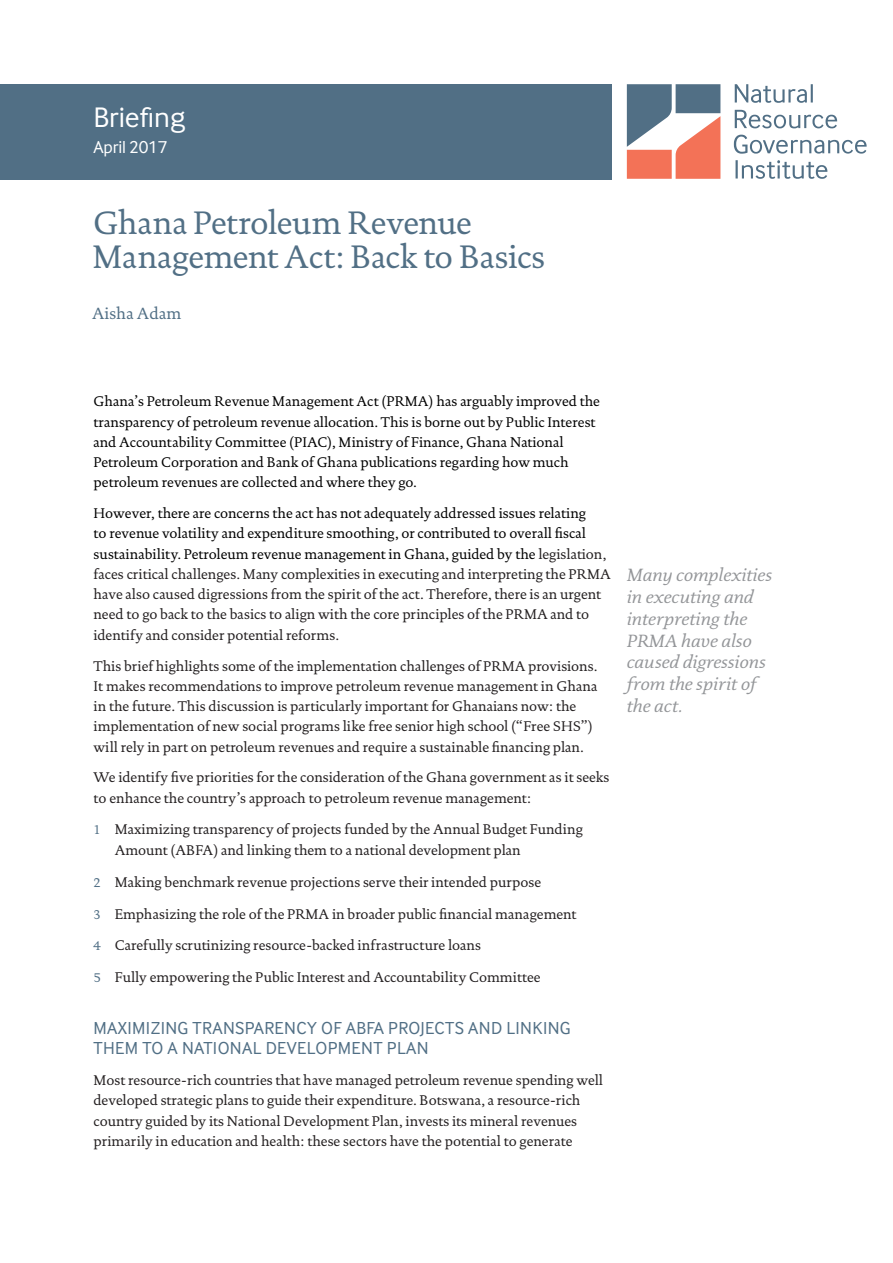
<style>
.page{position:relative;width:893px;height:1263px;background:#fff}
.page>*{position:absolute;margin:0;border:0;box-sizing:border-box;transform-origin:0 0}
.t1{font:33px/34.5px "DTL Documenta T";letter-spacing:-.01em;color:#516f85}
.t2{font:29.25px "Inter Face";color:#fff}
.t3{font:italic 18px/21.8px "DTL Documenta T";color:#939598}
.t4{font:18px/20.2px "Inter Face";letter-spacing:.02em;color:#516f85}
.t5{font:18px "Inter Face";letter-spacing:-.01em;color:#fff}
.t6{font:16.5px "DTL Documenta T";color:#516f85}
.t7{font:14.25px/20.2px "DTL Documenta T";color:#231f20}
.t8{font:14.25px/20.2px "DTL Documenta T";color:#000001}
.s1{color:#000001}
.s2{font-size:12.75px;color:#516f85}
</style>
<div class="page">
<div style="left:0;top:84px;width:612px;height:95px;background:#516f85"></div>
<svg style="left:735px;top:160px;width:92px;height:19px"></svg>
<svg style="left:734px;top:135px;width:133px;height:19px"></svg>
<svg style="left:735px;top:110px;width:102px;height:18px"></svg>
<svg style="left:735px;top:84px;width:78px;height:19px"></svg>
<svg style="left:627px;top:84px;width:93px;height:95px"></svg>
<h2 class="t2" style="left:94px;top:101px;width:93px">Briefing</h2>
<p class="t5" style="left:94px;top:136px;width:75px">April 2017</p>
<h1 class="t1" style="left:92px;top:205px;width:454px">Ghana Petroleum Revenue<br>Management Act: Back to Basics</h1>
<p class="t6" style="left:92px;top:303px;width:91px">Aisha Adam</p>
<p class="t8" style="left:94px;top:391px;width:508px">Ghana’s Petroleum Revenue Management Act (PRMA) has arguably improved the transparency of petroleum revenue allocation. This is borne out by Public Interest and Accountability Committee (PIAC), Ministry of Finance, Ghana National Petroleum Corporation and Bank of Ghana publications regarding how much petroleum revenues are collected and where they go.</p>
<p class="t7" style="left:94px;top:503px;width:519px"><span class="s1">However, there are concerns the act has not adequately addressed issues relating<br>to revenue volatility and expenditure smoothing, or contributed to overall fiscal sustainability. Petroleum revenue management in Ghana, guided by the</span> legislation, faces critical challenges. Many complexities in executing and interpreting the PRMA have also caused digressions from the spirit of the act. Therefore, there is an urgent need to go back to the basics to align with the core principles of the PRMA and to identify and consider potential reforms.</p>
<p class="t7" style="left:94px;top:655px;width:505px">This brief highlights some of the implementation challenges of PRMA provisions.<br>It makes recommendations to improve petroleum revenue management in Ghana in the future. This discussion is particularly important for Ghanaians now: the implementation of new social programs like free senior high school (“Free SHS”) will rely in part on petroleum revenues and require a sustainable financing plan.</p>
<p class="t7" style="left:94px;top:767px;width:517px">We identify five priorities for the consideration of the Ghana government as it seeks to enhance the country’s approach to petroleum revenue management:</p>
<p class="t7" style="left:115px;top:819px;width:469px;line-height:21px;text-indent:-21px"><span class="s2">1</span> Maximizing transparency of projects funded by the Annual Budget Funding<br>Amount (ABFA) and linking them to a national development plan</p>
<p class="t7" style="left:94px;top:872px;width:449px"><span class="s2">2</span> Making benchmark revenue projections serve their intended purpose</p>
<p class="t7" style="left:94px;top:904px;width:484px"><span class="s2">3</span> Emphasizing the role of the PRMA in broader public financial management</p>
<p class="t7" style="left:94px;top:935px;width:389px"><span class="s2">4</span> Carefully scrutinizing resource-backed infrastructure loans</p>
<p class="t7" style="left:94px;top:967px;width:449px"><span class="s2">5</span> Fully empowering the Public Interest and Accountability Committee</p>
<p class="t4" style="left:94px;top:1018px;width:479px">MAXIMIZING TRANSPARENCY OF ABFA PROJECTS AND LINKING<br>THEM TO A NATIONAL DEVELOPMENT PLAN</p>
<p class="t7" style="left:94px;top:1070px;width:511px">Most resource-rich countries that have managed petroleum revenue spending well developed strategic plans to guide their expenditure. Botswana, a resource-rich country guided by its National Development Plan, invests its mineral revenues primarily in education and health: these sectors have the potential to generate</p>
<p class="t3" style="left:627px;top:564px;width:147px">Many complexities in executing and interpreting the<br>PRMA have also caused digressions from the spirit of the act.</p>
</div>
